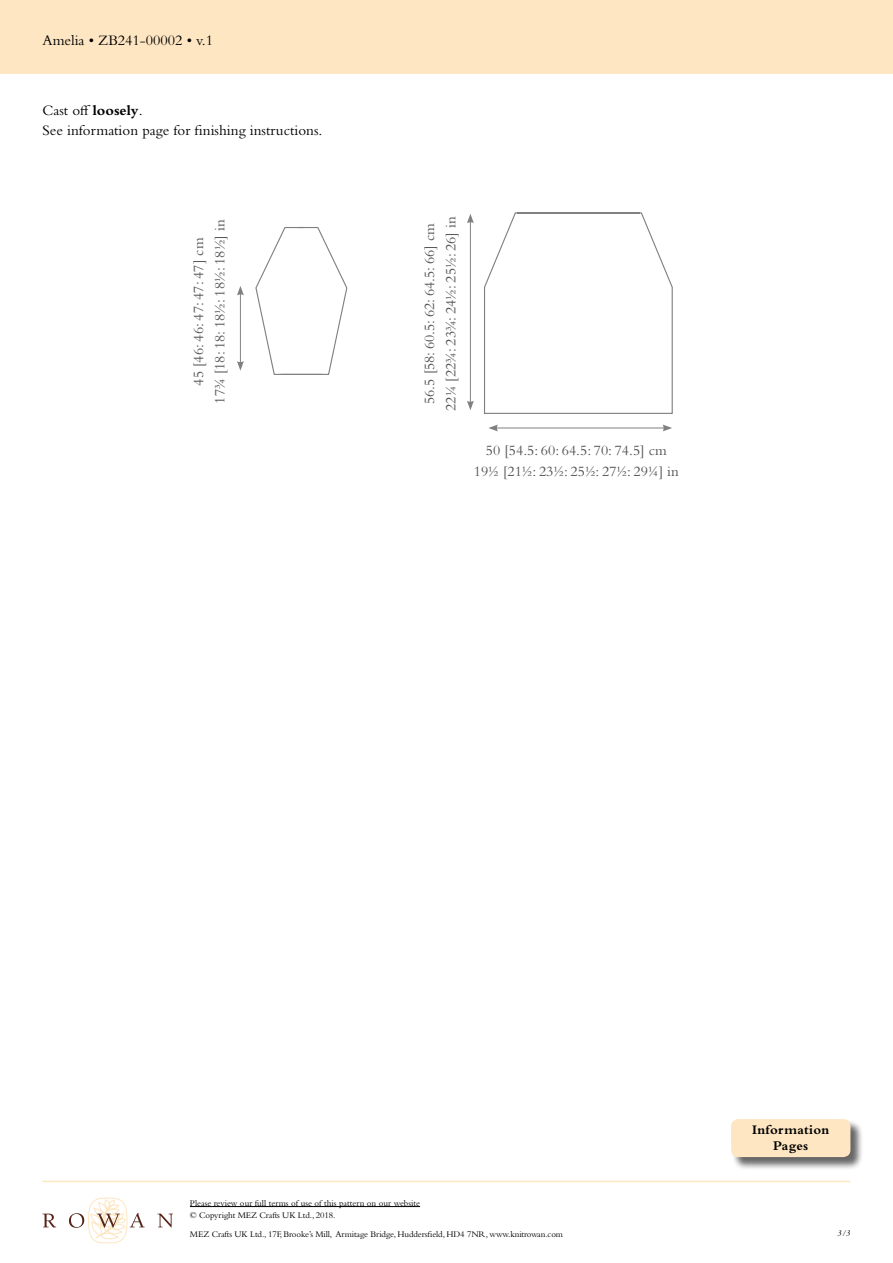
<style>
.page{position:relative;width:893px;height:1263px;background:#fff}
.page>*{position:absolute;margin:0;border:0;box-sizing:border-box;transform-origin:0 0}
.t1{font:15px/19.5px "Bembo Std";color:#000}
.t2{font:14.7px/21.3px "Bembo Std";color:#505153;text-align:center}
.t3{font:700 13.65px/16.4px "Bembo Std";letter-spacing:.02em;color:#000;text-align:center}
.t4{font:9px/12px "Bembo Std";letter-spacing:-.01em;color:#000}
.t5{font:italic 9px "Bembo Std";color:#000}
.s1{font-weight:700}
</style>
<div class="page">
<hr style="left:190px;top:1206px;width:230px;height:1px;background:#000">
<svg style="left:43px;top:1213px;width:13px;height:14px"></svg>
<svg style="left:69px;top:1198px;width:76px;height:45px"></svg>
<svg style="left:158px;top:1213px;width:15px;height:14px"></svg>
<hr style="left:43px;top:1181px;width:807px;height:1px;background:#fee6c2">
<div style="left:0;top:0;width:893px;height:74px;background:#fee6c2"></div>
<div style="left:733px;top:1120px;width:131px;height:51px;background:#000;opacity:.6"></div>
<div style="left:731px;top:1119px;width:119px;height:38px;background:#fee6c2;border-radius:7px"></div>
<svg style="left:484px;top:212px;width:189px;height:202px"></svg>
<svg style="left:255px;top:226px;width:93px;height:149px"></svg>
<hr style="left:496px;top:428px;width:169px;height:1px;background:#000">
<svg style="left:489px;top:424px;width:9px;height:7px"></svg>
<svg style="left:663px;top:424px;width:9px;height:7px"></svg>
<hr style="left:470px;top:221px;width:1px;height:182px;background:#000">
<svg style="left:467px;top:214px;width:7px;height:9px"></svg>
<svg style="left:467px;top:401px;width:7px;height:9px"></svg>
<hr style="left:240px;top:293px;width:1px;height:70px;background:#000">
<svg style="left:237px;top:286px;width:7px;height:9px"></svg>
<svg style="left:237px;top:361px;width:7px;height:10px"></svg>
<h1 class="t1" style="left:43px;top:30px;width:172px">Amelia • ZB241-00002 • v.1</h1>
<h1 class="t1" style="left:43px;top:101px;width:281px">Cast off <span class="s1">loosely</span>.<br>See information page for finishing instructions.</h1>
<h2 class="t2" style="left:188px;top:403px;width:185px;rotate:-90deg">45 [46: 46: 47: 47: 47] cm<br>17¾ [18: 18: 18½: 18½: 18½] in</h2>
<h2 class="t2" style="left:419px;top:411px;width:196px;rotate:-90deg">56.5 [58: 60.5: 62: 64.5: 66] cm<br>22¼ [22¾: 23¾: 24½: 25½: 26] in</h2>
<h2 class="t2" style="left:474px;top:439px;width:206px">50 [54.5: 60: 64.5: 70: 74.5] cm<br>19½ [21½: 23½: 25½: 27½: 29¼] in</h2>
<p class="t4" style="left:190px;top:1197px;width:232px">Please review our full terms of use of this pattern on our website © Copyright MEZ Crafts UK Ltd., 2018.</p>
<p class="t4" style="left:190px;top:1228px;width:374px">MEZ Crafts UK Ltd., 17F, Brooke’s Mill, Armitage Bridge, Huddersfield, HD4 7NR, www.knitrowan.com</p>
<h3 class="t3" style="left:752px;top:1121px;width:79px">Information<br>Pages</h3>
<p class="t5" style="left:837px;top:1228px;width:15px">3/3</p>
</div>
